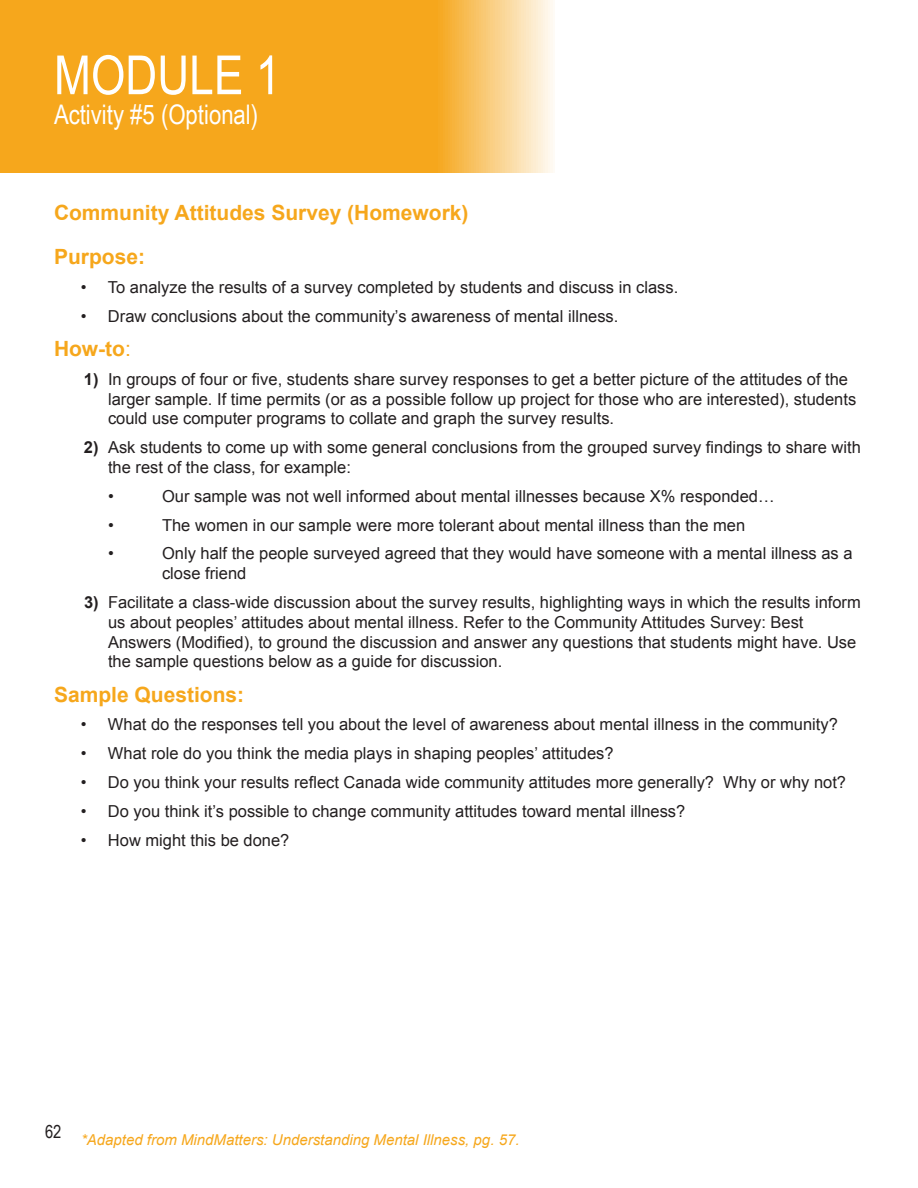
<style>
.page{position:relative;width:918px;height:1188px;background:#fff}
.page>*{position:absolute;margin:0;border:0;box-sizing:border-box;transform-origin:0 0}
.t1{font:54px "Arial Narrow";color:#fff}
.t2{font:27px "Arial Narrow";color:#fff}
.t3{font:700 21px/44.1px "Arial";color:#f6a71c}
.t4{font:18px "Arial Narrow";color:#231f20}
.t5{font:16.5px/19.8px "Arial";color:#231f20}
.t6{font:italic 15px "Arial";color:#f6a71c}
.s1{font-weight:400}
.s2{font-weight:700}
</style>
<div class="page">
<svg style="left:0;top:0;width:553px;height:173px;background:#f6af32"></svg>
<h1 class="t1" style="left:54px;top:36px;width:228px">MODULE 1</h1>
<h2 class="t2" style="left:54px;top:95px;width:206px">Activity #5 (Optional)</h2>
<p class="t3" style="left:54px;top:191px;width:416px">Community Attitudes Survey (Homework)<br>Purpose:</p>
<p class="t5" style="left:81px;top:277px;width:599px">• To analyze the results of a survey completed by students and discuss in class.</p>
<p class="t5" style="left:81px;top:306px;width:539px">• Draw conclusions about the community’s awareness of mental illness.</p>
<p class="t3" style="left:54px;top:327px;width:78px">How-to<span class="s1">:</span></p>
<p class="t5" style="left:108px;top:369px;width:750px;text-indent:-24px"><span class="s2">1)</span> In groups of four or five, students share survey responses to get a better picture of the attitudes of the larger sample. If time permits (or as a possible follow up project for those who are interested), students could use computer programs to collate and graph the survey results.</p>
<p class="t5" style="left:108px;top:438px;width:754px;text-indent:-24px"><span class="s2">2)</span> Ask students to come up with some general conclusions from the grouped survey findings to share with the rest of the class, for example:</p>
<p class="t5" style="left:108px;top:486px;width:7px">•</p>
<p class="t5" style="left:162px;top:486px;width:614px">Our sample was not well informed about mental illnesses because X% responded…</p>
<p class="t5" style="left:108px;top:515px;width:7px">•</p>
<p class="t5" style="left:162px;top:515px;width:585px">The women in our sample were more tolerant about mental illness than the men</p>
<p class="t5" style="left:108px;top:544px;width:7px">•</p>
<p class="t5" style="left:162px;top:544px;width:692px">Only half the people surveyed agreed that they would have someone with a mental illness as a close friend</p>
<p class="t5" style="left:108px;top:592px;width:754px;text-indent:-24px"><span class="s2">3)</span> Facilitate a class-wide discussion about the survey results, highlighting ways in which the results inform us about peoples’ attitudes about mental illness. Refer to the Community Attitudes Survey: Best Answers (Modified), to ground the discussion and answer any questions that students might have. Use the sample questions below as a guide for discussion.</p>
<p class="t3" style="left:54px;top:673px;width:192px">Sample Questions:</p>
<p class="t5" style="left:81px;top:715px;width:759px">• What do the responses tell you about the level of awareness about mental illness in the community?</p>
<p class="t5" style="left:81px;top:744px;width:534px">• What role do you think the media plays in shaping peoples’ attitudes?</p>
<p class="t5" style="left:81px;top:772px;width:767px">• Do you think your results reflect Canada wide community attitudes more generally? Why or why not?</p>
<p class="t5" style="left:81px;top:801px;width:606px">• Do you think it’s possible to change community attitudes toward mental illness?</p>
<p class="t5" style="left:81px;top:830px;width:210px">• How might this be done?</p>
<p class="t4" style="left:45px;top:1119px;width:18px">62</p>
<p class="t6" style="left:81px;top:1130px;width:440px">*Adapted from MindMatters: Understanding Mental Illness, pg. 57.</p>
</div>
